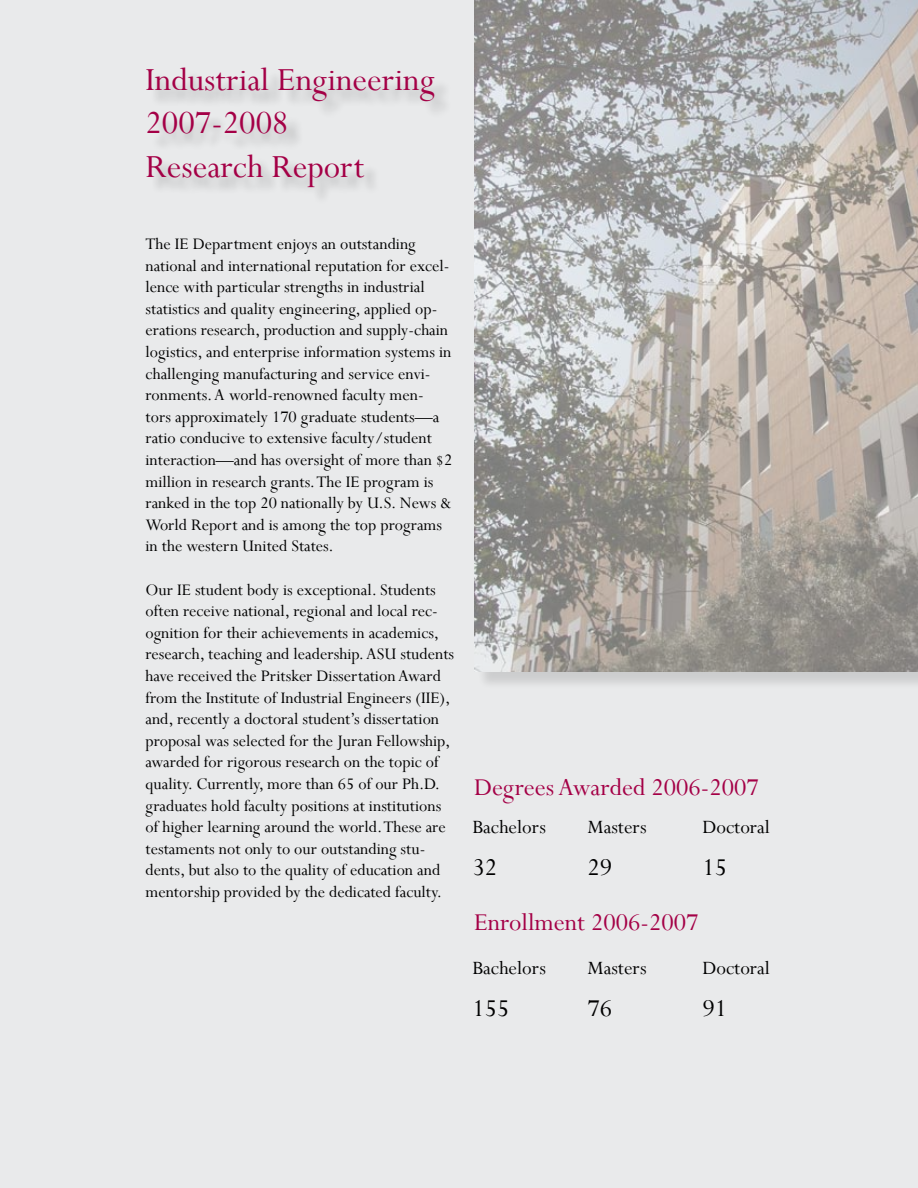
<style>
.page{position:relative;width:918px;height:1188px;background:#e9eaeb}
.page>*{position:absolute;margin:0;border:0;box-sizing:border-box;transform-origin:0 0}
.t1{font:36px/43.2px "Perpetua";color:#a40046}
.t2{font:27px "Perpetua";color:#a40046}
.t3{font:27px "Perpetua";color:#000}
.t4{font:21px "Perpetua";color:#000}
.t5{font:18px/21.6px "Perpetua";color:#000}
</style>
<div class="page">
<div style="left:476px;top:0;width:442px;height:690px;background:#000;opacity:.25"></div>
<img style="left:474px;top:0;width:444px;height:671px">
<div style="left:148px;top:70px;width:303px;height:135px;background:#000;opacity:.25"></div>
<h1 class="t1" style="left:146px;top:57px;width:291px">Industrial Engineering<br>2007-2008<br>Research Report</h1>
<p class="t5" style="left:146px;top:233px;width:308px">The IE Department enjoys an outstanding national and international reputation for excel&shy;lence with particular strengths in industrial statistics and quality engineering, applied op&shy;erations research, production and supply-chain logistics, and enterprise information systems in challenging manufacturing and service envi&shy;ronments. A world-renowned faculty men&shy;tors approximately 170 graduate students—a ratio conducive to extensive faculty/student interaction—and has oversight of more than $2 million in research grants. The IE program is ranked in the top 20 nationally by U.S. News &amp; World Report and is among the top programs in the western United States.</p>
<p class="t5" style="left:146px;top:578px;width:310px">Our IE student body is exceptional. Students often receive national, regional and local rec&shy;ognition for their achievements in academics, research, teaching and leadership. ASU students have received the Pritsker Dissertation Award from the Institute of Industrial Engineers (IIE), and, recently a doctoral student’s dissertation proposal was selected for the Juran Fellowship, awarded for rigorous research on the topic of quality. Currently, more than 65 of our Ph.D. graduates hold faculty positions at institutions of higher learning around the world. These are testaments not only to our outstanding stu&shy;dents, but also to the quality of education and mentorship provided by the dedicated faculty.</p>
<h2 class="t2" style="left:474px;top:770px;width:286px">Degrees Awarded 2006-2007</h2>
<p class="t4" style="left:472px;top:814px;width:75px">Bachelors</p>
<p class="t4" style="left:587px;top:814px;width:61px">Masters</p>
<p class="t4" style="left:702px;top:814px;width:69px">Doctoral</p>
<h2 class="t3" style="left:472px;top:850px;width:26px">32</h2>
<h2 class="t3" style="left:587px;top:850px;width:26px">29</h2>
<h2 class="t3" style="left:702px;top:850px;width:26px">15</h2>
<h2 class="t2" style="left:474px;top:906px;width:226px">Enrollment 2006-2007</h2>
<p class="t4" style="left:472px;top:954px;width:75px">Bachelors</p>
<p class="t4" style="left:587px;top:954px;width:61px">Masters</p>
<p class="t4" style="left:702px;top:954px;width:69px">Doctoral</p>
<h2 class="t3" style="left:472px;top:991px;width:39px">155</h2>
<h2 class="t3" style="left:587px;top:991px;width:26px">76</h2>
<h2 class="t3" style="left:702px;top:991px;width:26px">91</h2>
</div>
